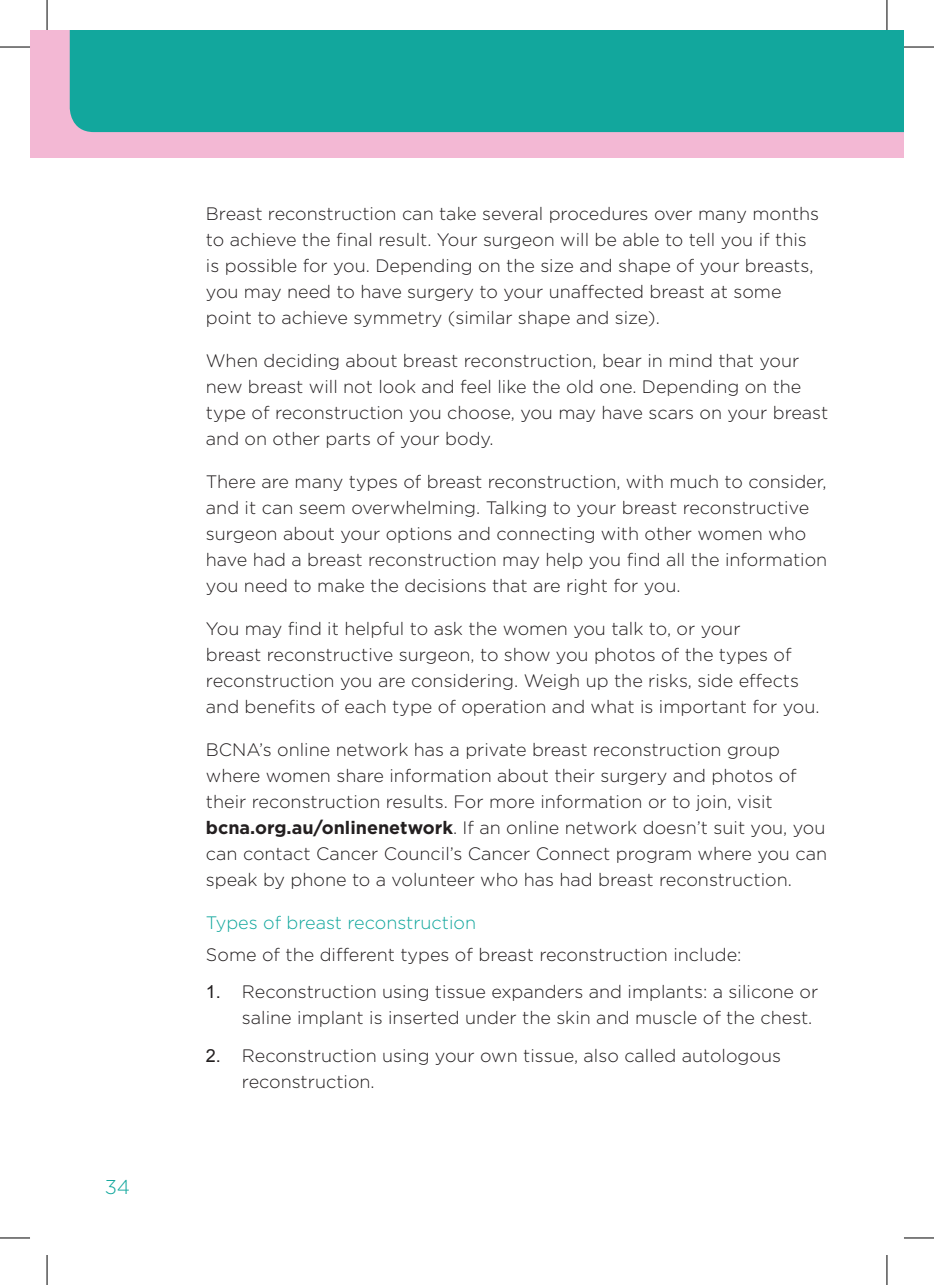
<style>
.page{position:relative;width:934px;height:1285px;background:#fff}
.page>*{position:absolute;margin:0;border:0;box-sizing:border-box;transform-origin:0 0}
.t1{font:300 20px "Gotham";color:#12a79d}
.t2{font:300 18px/26px "Gotham";color:#231f20}
.t3{font:300 18px "Gotham";color:#12a79d}
.s1{font-weight:700}
.s2{font-family:"Arial";font-weight:400}
</style>
<div class="page">
<div style="left:30px;top:30px;width:873px;height:128px;background:#f3b8d4"></div>
<div style="left:70px;top:30px;width:833px;height:102px;background:#12a79d"></div>
<hr style="left:0;top:47px;width:30px;height:1px;background:#000">
<hr style="left:903px;top:47px;width:30px;height:1px;background:#000">
<hr style="left:0;top:1237px;width:30px;height:1px;background:#000">
<hr style="left:903px;top:1237px;width:30px;height:1px;background:#000">
<hr style="left:47px;top:0;width:1px;height:30px;background:#000">
<hr style="left:47px;top:1255px;width:1px;height:30px;background:#000">
<hr style="left:886px;top:0;width:1px;height:30px;background:#000">
<hr style="left:886px;top:1255px;width:1px;height:30px;background:#000">
<p class="t1" style="left:105px;top:1173px;width:27px">34</p>
<p class="t2" style="left:206px;top:200px;width:614px">Breast reconstruction can take several procedures over many months to achieve the final result. Your surgeon will be able to tell you if this is possible for you. Depending on the size and shape of your breasts, you may need to have surgery to your unaffected breast at some point to achieve symmetry (similar shape and size).</p>
<p class="t2" style="left:206px;top:347px;width:623px">When deciding about breast reconstruction, bear in mind that your new breast will not look and feel like the old one. Depending on the type of reconstruction you choose, you may have scars on your breast and on other parts of your body.</p>
<p class="t2" style="left:206px;top:468px;width:622px">There are many types of breast reconstruction, with much to consider, and it can seem overwhelming. Talking to your breast reconstructive surgeon about your options and connecting with other women who have had a breast reconstruction may help you find all the information you need to make the decisions that are right for you.</p>
<p class="t2" style="left:206px;top:615px;width:615px">You may find it helpful to ask the women you talk to, or your<br>breast reconstructive surgeon, to show you photos of the types of reconstruction you are considering. Weigh up the risks, side effects and benefits of each type of operation and what is important for you.</p>
<p class="t2" style="left:206px;top:736px;width:622px">BCNA’s online network has a private breast reconstruction group where women share information about their surgery and photos of their reconstruction results. For more information or to join, visit <span class="s1">bcna.org.au/onlinenetwork</span>. If an online network doesn’t suit you, you can contact Cancer Council’s Cancer Connect program where you can speak by phone to a volunteer who has had breast reconstruction.</p>
<p class="t3" style="left:206px;top:911px;width:271px">Types of breast reconstruction</p>
<p class="t2" style="left:206px;top:941px;width:537px">Some of the different types of breast reconstruction include:</p>
<p class="t2" style="left:242px;top:978px;width:577px;text-indent:-36px"><span class="s2">1.</span> Reconstruction using tissue expanders and implants: a silicone or saline implant is inserted under the skin and muscle of the chest.</p>
<p class="t2" style="left:242px;top:1041px;width:540px;text-indent:-36px"><span class="s2">2.</span> Reconstruction using your own tissue, also called autologous reconstruction.</p>
</div>
